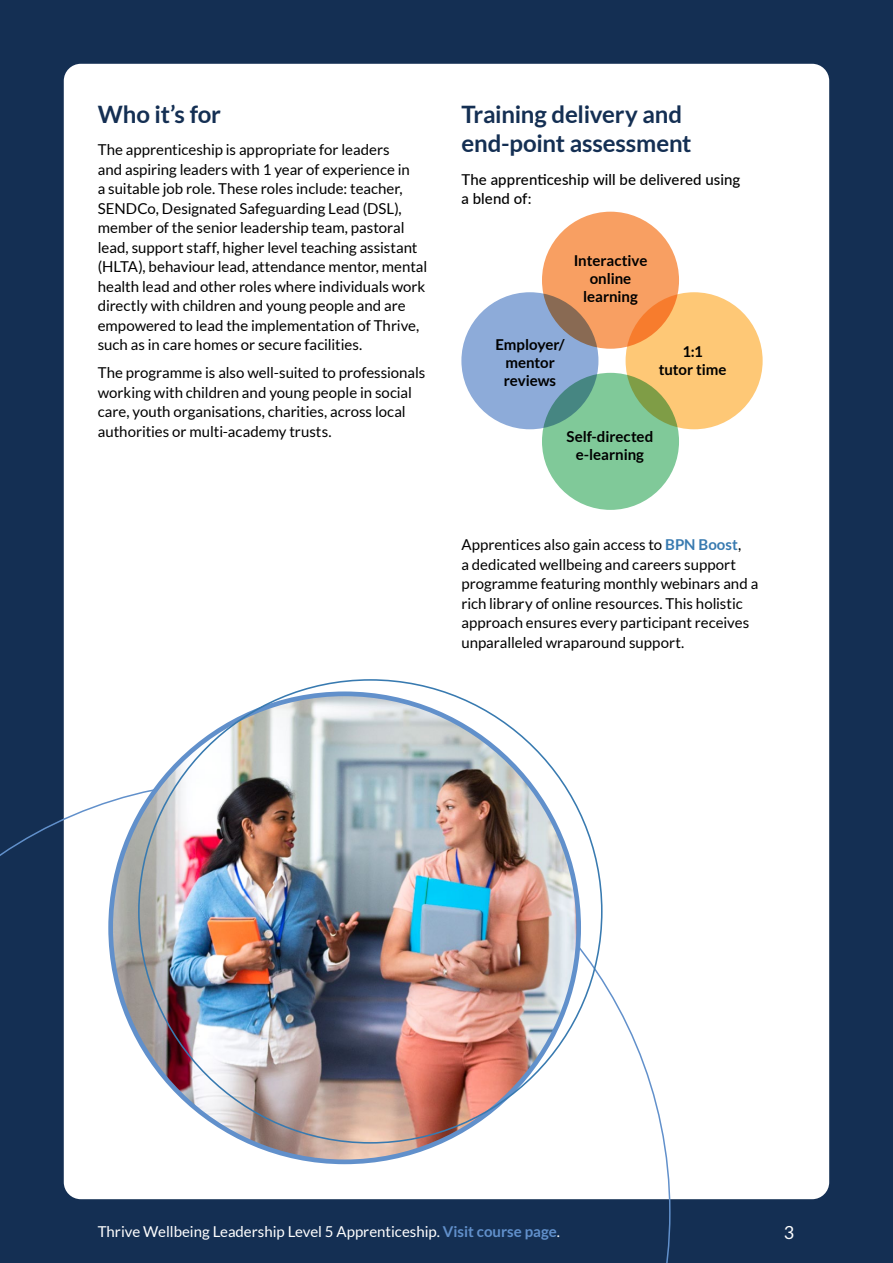
<style>
.page{position:relative;width:893px;height:1263px;background:#142f53}
.page>*{position:absolute;margin:0;border:0;box-sizing:border-box;transform-origin:0 0}
.t1{font:700 24px/29.2px "Lato";letter-spacing:-.01em;color:#142f53}
.t2{font:18px "Lato";color:#fff}
.t3{font:15px/19.5px "Lato";color:#000}
.t4{font:700 15px/18px "Lato";letter-spacing:-.005em;color:#000;text-align:center}
.t5{font:15px "Lato";color:#fff}
.t6{font:500 15px/19.5px "Lato";letter-spacing:.005em;color:#000}
.s1{font-weight:700;color:#387ab0}
.s2{font-weight:700;color:#6190cb}
</style>
<div class="page">
<div style="left:64px;top:64px;width:765px;height:1135px;background:#fff;border-radius:17px"></div>
<svg style="left:0;top:780px;width:671px;height:483px"></svg>
<img style="left:111px;top:694px;width:468px;height:468px;border-radius:234px">
<div style="left:461px;top:292px;width:137px;height:137px;background:#8dabd9;border-radius:50%"></div>
<div style="left:626px;top:292px;width:137px;height:137px;background:#fec876;border-radius:50%"></div>
<svg style="left:542px;top:373px;width:137px;height:137px;background:#7bc091"></svg>
<svg style="left:542px;top:212px;width:137px;height:137px;background:#ee985d"></svg>
<h1 class="t1" style="left:98px;top:99px;width:125px">Who it’s for</h1>
<p class="t3" style="left:98px;top:140px;width:331px">The apprenticeship is appropriate for leaders<br>and aspiring leaders with 1 year of experience in<br>a suitable job role. These roles include: teacher, SENDCo, Designated Safeguarding Lead (DSL), member of the senior leadership team, pastoral lead, support staff, higher level teaching assistant (HLTA), behaviour lead, attendance mentor, mental health lead and other roles where individuals work directly with children and young people and are empowered to lead the implementation of Thrive, such as in care homes or secure facilities.</p>
<p class="t3" style="left:98px;top:363px;width:329px">The programme is also well-suited to professionals working with children and young people in social care, youth organisations, charities, across local authorities or multi-academy trusts.</p>
<h1 class="t1" style="left:461px;top:99px;width:232px">Training delivery and end-point assessment</h1>
<p class="t6" style="left:461px;top:169px;width:281px">The apprenticeship will be delivered using a blend of:</p>
<p class="t4" style="left:574px;top:252px;width:75px">Interactive online learning</p>
<p class="t4" style="left:496px;top:335px;width:71px">Employer/ mentor reviews</p>
<p class="t4" style="left:659px;top:342px;width:69px">1:1<br>tutor time</p>
<p class="t4" style="left:566px;top:428px;width:88px">Self-directed e-learning</p>
<p class="t3" style="left:461px;top:535px;width:298px">Apprentices also gain access to <span class="s1">BPN Boost</span>,<br>a dedicated wellbeing and careers support programme featuring monthly webinars and a rich library of online resources. This holistic approach ensures every participant receives unparalleled wraparound support.</p>
<p class="t5" style="left:98px;top:1223px;width:464px">Thrive Wellbeing Leadership Level 5 Apprenticeship. <span class="s2">Visit course page</span>.</p>
<p class="t2" style="left:784px;top:1223px;width:12px">3</p>
</div>
